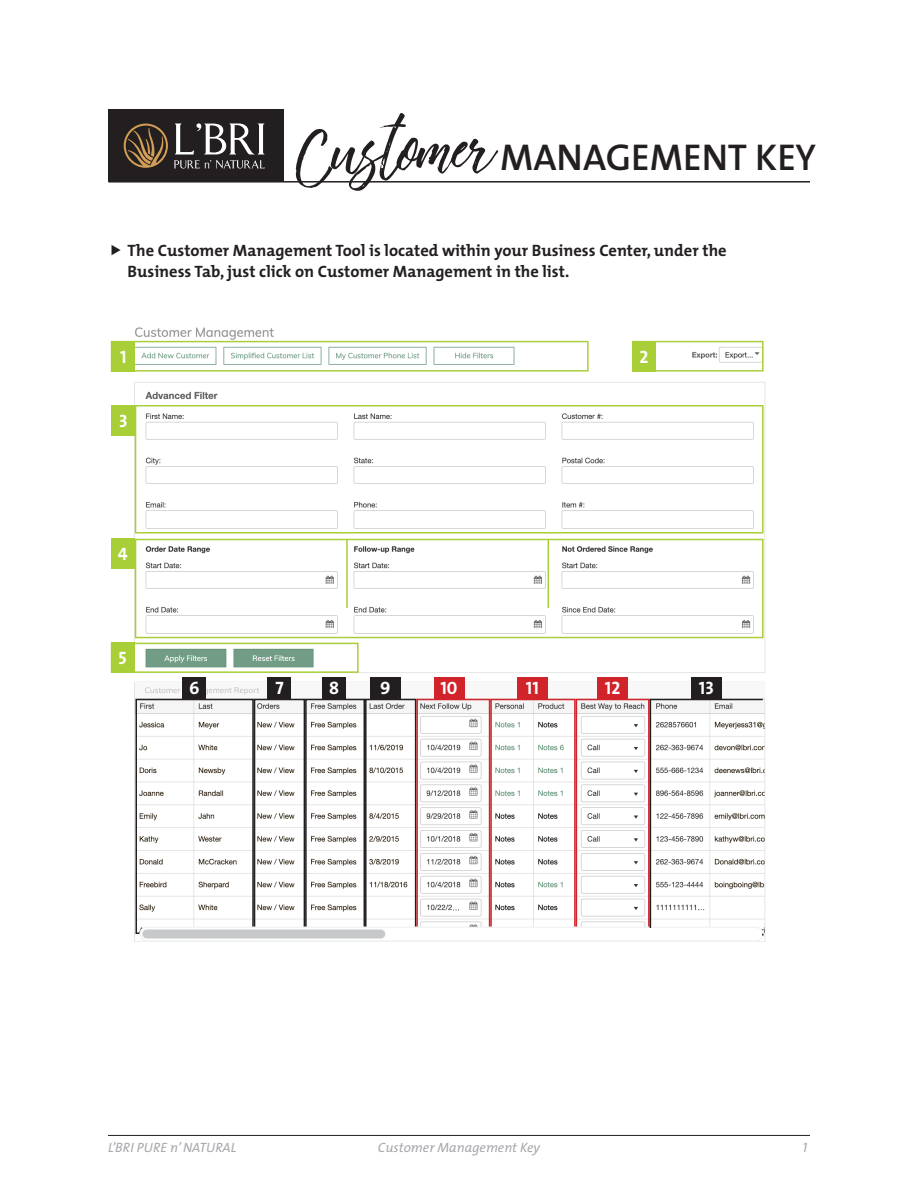
<style>
.page{position:relative;width:918px;height:1188px;background:#fff}
.page>*{position:absolute;margin:0;border:0;box-sizing:border-box;transform-origin:0 0}
.light_italic_P_text{font:78px "Vincentia";color:#231f20}
.t1{font:37.5px "The Mix Semi Bold Caps";color:#231f20}
.light_italic_P_text-2{font:18px "The Mix Bold Caps";color:#fff}
.body_copy{font:700 16.5px/21px "The Mix";color:#231f20}
.t2{font:italic 13.5px "The Mix";color:#a8a9ad}
.t3{font:italic 13.5px "The Mix Caps";color:#a8a9ad}
</style>
<div class="page">
<div style="left:109px;top:109px;width:175px;height:73px;background:#231f20"></div>
<hr style="left:109px;top:181px;width:701px;height:2px;background:#231f20">
<svg style="left:124px;top:124px;width:44px;height:44px"></svg>
<svg style="left:175px;top:123px;width:90px;height:31px"></svg>
<svg style="left:174px;top:160px;width:91px;height:9px"></svg>
<img style="left:128px;top:327px;width:637px;height:615px">
<div style="left:111px;top:643px;width:248px;height:30px;border:2px solid #a9cf38"></div>
<div style="left:254px;top:699px;width:51px;height:235px;border:2px solid #231f20"></div>
<div style="left:305px;top:699px;width:60px;height:235px;border:2px solid #231f20"></div>
<div style="left:365px;top:699px;width:51px;height:235px;border:2px solid #231f20"></div>
<div style="left:416px;top:699px;width:74px;height:235px;border:2px solid #d1232a"></div>
<div style="left:490px;top:699px;width:86px;height:235px;border:2px solid #d1232a"></div>
<div style="left:135px;top:677px;width:635px;height:21px;background:#f8f8f8"></div>
<div style="left:632px;top:341px;width:132px;height:31px;border:2px solid #a9cf38"></div>
<div style="left:111px;top:341px;width:478px;height:31px;border:2px solid #a9cf38"></div>
<div style="left:135px;top:405px;width:629px;height:129px;border:2px solid #a9cf38"></div>
<div style="left:135px;top:539px;width:629px;height:99px;border:2px solid #a9cf38"></div>
<div style="left:370px;top:677px;width:31px;height:22px;background:#231f20"></div>
<div style="left:434px;top:677px;width:30px;height:22px;background:#d1232a"></div>
<div style="left:517px;top:677px;width:31px;height:22px;background:#d1232a"></div>
<div style="left:112px;top:405px;width:23px;height:30px;background:#a9cf38"></div>
<div style="left:112px;top:341px;width:23px;height:31px;background:#a9cf38"></div>
<div style="left:632px;top:341px;width:24px;height:31px;background:#a9cf38"></div>
<div style="left:135px;top:699px;width:119px;height:235px;border:2px solid #231f20"></div>
<div style="left:111px;top:539px;width:24px;height:30px;background:#a9cf38"></div>
<div style="left:111px;top:643px;width:24px;height:30px;background:#a9cf38"></div>
<div style="left:182px;top:677px;width:24px;height:22px;background:#231f20"></div>
<div style="left:267px;top:677px;width:24px;height:22px;background:#231f20"></div>
<div style="left:576px;top:699px;width:74px;height:235px;border:2px solid #d1232a"></div>
<div style="left:322px;top:677px;width:24px;height:22px;background:#231f20"></div>
<div style="left:147px;top:927px;width:609px;height:15px;background:#f2f3f4"></div>
<svg style="left:649px;top:698px;width:115px;height:238px"></svg>
<div style="left:147px;top:928px;width:609px;height:12px;background:#fff"></div>
<div style="left:147px;top:930px;width:234px;height:9px;background:#c7c8ca"></div>
<hr style="left:346px;top:540px;width:2px;height:68px;background:#a9cf38">
<hr style="left:548px;top:540px;width:1px;height:68px;background:#a9cf38">
<div style="left:597px;top:677px;width:31px;height:22px;background:#d1232a"></div>
<hr style="left:108px;top:1135px;width:702px;height:1px;background:#231f20">
<div style="left:691px;top:677px;width:30px;height:22px;background:#231f20"></div>
<p class="light_italic_P_text" style="left:294px;top:113px;width:201px;rotate:-2deg">Customer</p>
<p class="t1" style="left:500px;top:126px;width:317px">MANAGEMENT KEY</p>
<p class="body_copy" style="left:128px;top:240px;width:601px">The Customer Management Tool is located within your Business Center, under the<br>Business Tab, just click on Customer Management in the list.</p>
<p class="light_italic_P_text-2" style="left:120px;top:342px;width:8px">1</p>
<p class="light_italic_P_text-2" style="left:639px;top:342px;width:10px">2</p>
<p class="light_italic_P_text-2" style="left:119px;top:405px;width:10px">3</p>
<p class="light_italic_P_text-2" style="left:118px;top:539px;width:11px">4</p>
<p class="light_italic_P_text-2" style="left:119px;top:643px;width:10px">5</p>
<p class="light_italic_P_text-2" style="left:189px;top:673px;width:12px">6</p>
<p class="light_italic_P_text-2" style="left:275px;top:673px;width:10px">7</p>
<p class="light_italic_P_text-2" style="left:329px;top:673px;width:12px">8</p>
<p class="light_italic_P_text-2" style="left:605px;top:673px;width:17px">12</p>
<p class="light_italic_P_text-2" style="left:380px;top:673px;width:12px">9</p>
<p class="light_italic_P_text-2" style="left:440px;top:673px;width:19px">10</p>
<p class="light_italic_P_text-2" style="left:526px;top:673px;width:14px">11</p>
<p class="light_italic_P_text-2" style="left:699px;top:673px;width:17px">13</p>
<p class="t2" style="left:108px;top:1136px;width:130px">L’BRI PURE n’ NATURAL</p>
<p class="t2" style="left:378px;top:1136px;width:164px">Customer Management Key</p>
<p class="t3" style="left:802px;top:1136px;width:6px">1</p>
</div>
